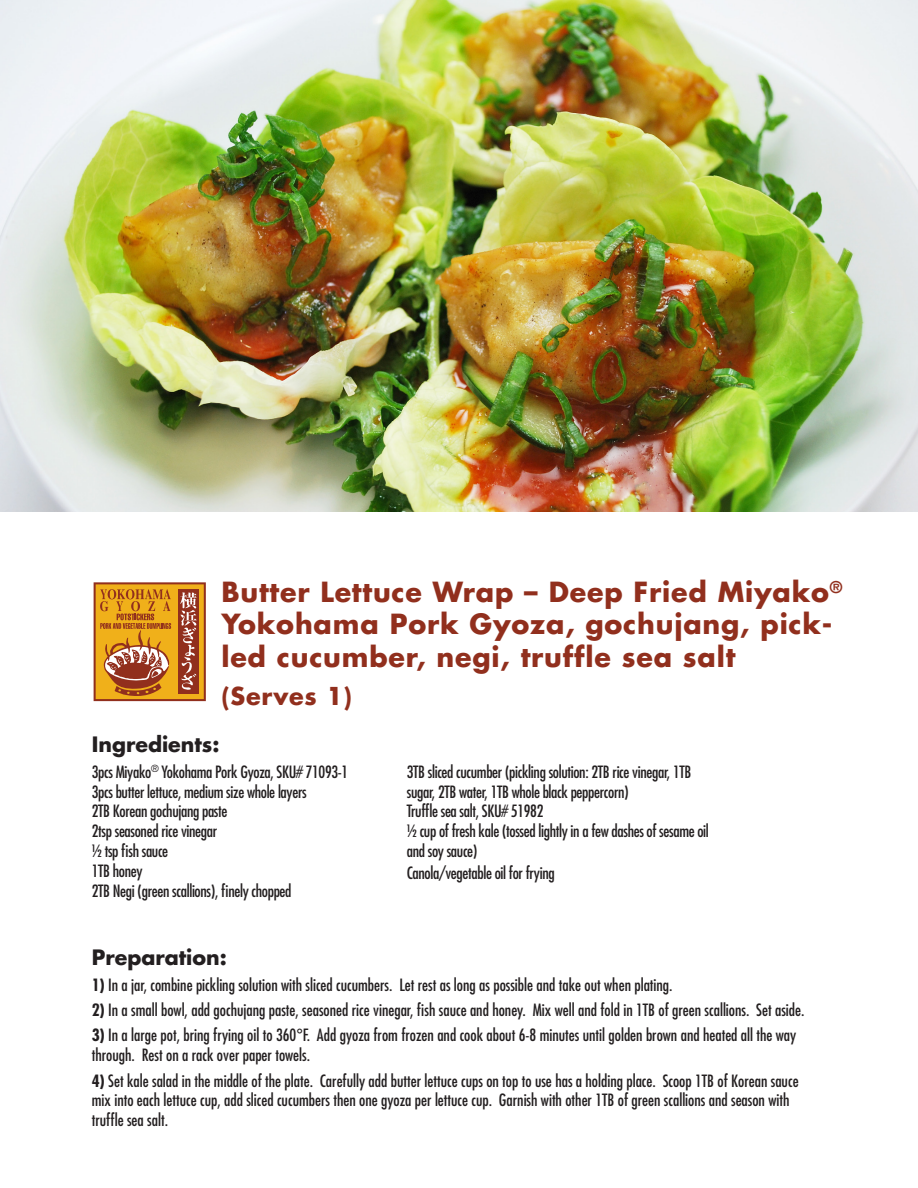
<style>
.page{position:relative;width:918px;height:1188px;background:#fff}
.page>*{position:absolute;margin:0;border:0;box-sizing:border-box;transform-origin:0 0}
.t1{font:700 27px/32.4px "Futura";letter-spacing:.03em;color:#912f1d}
.t2{font:700 24px "Futura";letter-spacing:.03em;color:#912f1d}
.t3{font:700 20.7px "Futura";color:#231f20}
.t4{font:condensed 16.5px/19.8px "Futura";color:#231f20}
.t5{font:condensed 16.5px/19.8px "Futura";letter-spacing:-.02em;color:#231f20}
.s1{font-weight:700}
</style>
<div class="page">
<img style="left:0;top:0;width:918px;height:511px">
<svg style="left:94px;top:582px;width:112px;height:119px;background:#cb832f"></svg>
<p class="t1" style="left:221px;top:575px;width:622px">Butter Lettuce Wrap – Deep Fried Miyako<sup>®<br></sup>Yokohama Pork Gyoza, gochujang, pick&shy;led cucumber, negi, truffle sea salt</p>
<p class="t2" style="left:221px;top:679px;width:132px">(Serves 1)</p>
<p class="t3" style="left:92px;top:730px;width:129px">Ingredients:</p>
<p class="t5" style="left:92px;top:761px;width:258px">3pcs Miyako<sup>®</sup> Yokohama Pork Gyoza, SKU# 71093-1</p>
<p class="t5" style="left:92px;top:781px;width:216px">3pcs butter lettuce, medium size whole layers</p>
<p class="t5" style="left:92px;top:801px;width:137px">2TB Korean gochujang paste</p>
<p class="t5" style="left:92px;top:821px;width:127px">2tsp seasoned rice vinegar</p>
<p class="t5" style="left:92px;top:841px;width:78px">½ tsp fish sauce</p>
<p class="t5" style="left:92px;top:860px;width:52px">1TB honey</p>
<p class="t5" style="left:92px;top:880px;width:201px">2TB Negi (green scallions), finely chopped</p>
<p class="t5" style="left:407px;top:761px;width:286px">3TB sliced cucumber (pickling solution: 2TB rice vinegar, 1TB sugar, 2TB water, 1TB whole black peppercorn)</p>
<p class="t5" style="left:407px;top:801px;width:138px">Truffle sea salt, SKU# 51982</p>
<p class="t5" style="left:407px;top:821px;width:304px">½ cup of fresh kale (tossed lightly in a few dashes of sesame oil and soy sauce)</p>
<p class="t5" style="left:407px;top:863px;width:149px">Canola/vegetable oil for frying</p>
<p class="t3" style="left:92px;top:943px;width:137px">Preparation:</p>
<p class="t4" style="left:92px;top:974px;width:582px"><span class="s1">1)</span> In a jar, combine pickling solution with sliced cucumbers. Let rest as long as possible and take out when plating.</p>
<p class="t4" style="left:92px;top:1000px;width:714px"><span class="s1">2)</span> In a small bowl, add gochujang paste, seasoned rice vinegar, fish sauce and honey. Mix well and fold in 1TB of green scallions. Set aside.</p>
<p class="t4" style="left:92px;top:1025px;width:706px"><span class="s1">3)</span> In a large pot, bring frying oil to 360°F. Add gyoza from frozen and cook about 6-8 minutes until golden brown and heated all the way through. Rest on a rack over paper towels.</p>
<p class="t4" style="left:92px;top:1070px;width:708px"><span class="s1">4)</span> Set kale salad in the middle of the plate. Carefully add butter lettuce cups on top to use has a holding place. Scoop 1TB of Korean sauce mix into each lettuce cup, add sliced cucumbers then one gyoza per lettuce cup. Garnish with other 1TB of green scallions and season with truffle sea salt.</p>
</div>
